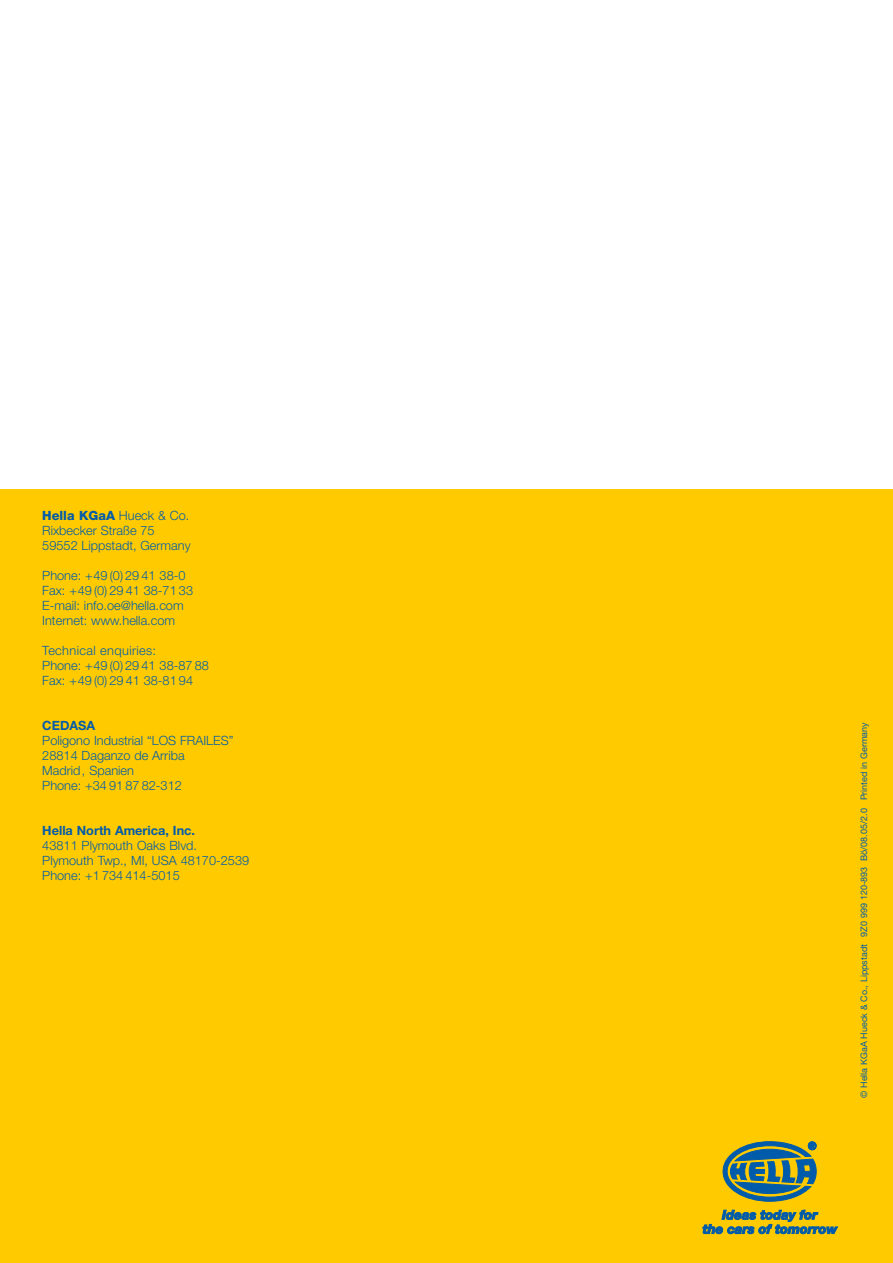
<style>
.page{position:relative;width:893px;height:1263px;background:#fff}
.page>*{position:absolute;margin:0;border:0;box-sizing:border-box;transform-origin:0 0}
.t1{font:300 12.75px/15px "Helvetica Neue";color:#005baa}
.t2{font:700 12.75px "Helvetica Neue";color:#005baa}
.t3{font:9px "Helvetica Neue";color:#005baa}
.s1{font-weight:800}
</style>
<div class="page">
<div style="left:0;top:490px;width:893px;height:773px;background:#ffcb00"></div>
<svg style="left:702px;top:1141px;width:136px;height:94px"></svg>
<p class="t1" style="left:42px;top:509px;width:150px"><span class="s1">Hella KGaA</span> Hueck &amp; Co.<br>Rixbecker Straße 75<br>59552 Lippstadt, Germany</p>
<p class="t1" style="left:42px;top:569px;width:152px">Phone: +49 (0) 29 41 38-0<br>Fax: +49 (0) 29 41 38-71 33<br>E-mail: info.oe@hella.com<br>Internet: www.hella.com</p>
<p class="t1" style="left:42px;top:644px;width:168px">Technical enquiries:<br>Phone: +49 (0) 29 41 38-87 88<br>Fax: +49 (0) 29 41 38-81 94</p>
<p class="t2" style="left:42px;top:721px;width:54px">CEDASA</p>
<p class="t1" style="left:42px;top:734px;width:193px">Poligono Industrial “LOS FRAILES”<br>28814 Daganzo de Arriba<br>Madrid, Spanien<br>Phone: +34 91 87 82-312</p>
<p class="t2" style="left:42px;top:826px;width:154px">Hella North America, Inc.</p>
<p class="t1" style="left:42px;top:839px;width:208px">43811 Plymouth Oaks Blvd.<br>Plymouth Twp., MI, USA 48170-2539<br>Phone: +1 734 414-5015</p>
<p class="t3" style="left:861px;top:1098px;width:377px;rotate:-90deg">© Hella KGaA Hueck &amp; Co., Lippstadt 9Z0 999 120-893 Bö/08.05/2.0 Printed in Germany</p>
</div>
